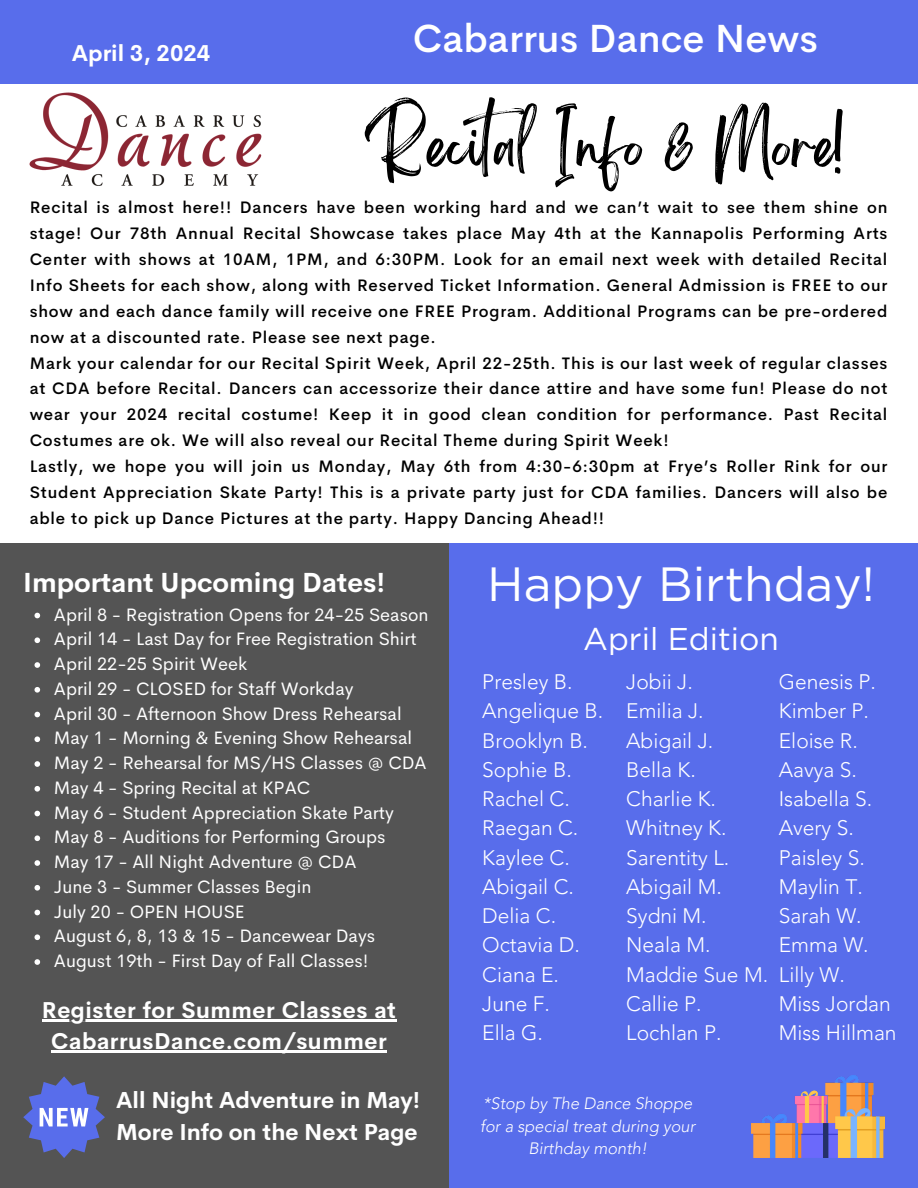
<style>
.page{position:relative;width:918px;height:1188px;background:#586deb}
.page>*{position:absolute;margin:0;border:0;box-sizing:border-box;transform-origin:0 0}
.t1{font:52.5px "Brightwall";color:#000}
.t2{font:48px "Gotham";color:#fff}
.t3{font:500 39px "Cerebri Sans";color:#fff}
.t4{font:31.5px "Gotham";color:#fff}
.t5{font:700 27px "Cerebri Sans";color:#fff}
.t6{font:700 22.65px/31.5px "Cerebri Sans";color:#fff}
.t7{font:700 22.5px/31.5px "Cerebri Sans";letter-spacing:.025em;color:#fff;text-align:center}
.t8{font:700 22.5px "Cerebri Sans";color:#fff}
.t9{font:300 21px/29.2px "Avenir LT Pro";color:#fff}
.t10{font:18px "Cerebri Sans";color:#fff}
.t11{font:500 16.5px/25.8px "Cerebri Sans";letter-spacing:.05em;color:#000}
.t12{font:italic 300 16.5px "Avenir LT Pro";color:#fff}
</style>
<div class="page">
<div style="left:0;top:542px;width:448px;height:646px;background:#545454"></div>
<div style="left:0;top:84px;width:918px;height:458px;background:#fff"></div>
<img style="left:30px;top:92px;width:231px;height:94px">
<svg style="left:23px;top:1076px;width:82px;height:82px"></svg>
<img style="left:752px;top:1076px;width:133px;height:82px">
<svg style="left:35px;top:613px;width:5px;height:5px"></svg>
<svg style="left:35px;top:637px;width:5px;height:6px"></svg>
<svg style="left:35px;top:662px;width:5px;height:6px"></svg>
<svg style="left:35px;top:687px;width:5px;height:6px"></svg>
<svg style="left:35px;top:712px;width:5px;height:5px"></svg>
<svg style="left:35px;top:736px;width:5px;height:6px"></svg>
<svg style="left:35px;top:761px;width:5px;height:6px"></svg>
<svg style="left:35px;top:786px;width:5px;height:6px"></svg>
<svg style="left:35px;top:811px;width:5px;height:5px"></svg>
<svg style="left:35px;top:835px;width:5px;height:6px"></svg>
<svg style="left:35px;top:860px;width:5px;height:6px"></svg>
<svg style="left:35px;top:885px;width:5px;height:6px"></svg>
<svg style="left:35px;top:910px;width:5px;height:5px"></svg>
<svg style="left:35px;top:934px;width:5px;height:6px"></svg>
<svg style="left:35px;top:959px;width:5px;height:6px"></svg>
<hr style="left:42px;top:1019px;width:355px;height:2px;background:#fff">
<hr style="left:51px;top:1050px;width:336px;height:3px;background:#fff">
<p class="t8" style="left:72px;top:38px;width:140px">April 3, 2024</p>
<p class="t3" style="left:413px;top:13px;width:407px">Cabarrus Dance News</p>
<h1 class="t1" style="left:365px;top:127px;width:482px">Recital Info &amp; More!</h1>
<h2 class="t11" style="left:30px;top:195px;width:859px">Recital is almost here!! Dancers have been working hard and we can’t wait to see them shine on stage! Our 78th Annual Recital Showcase takes place May 4th at the Kannapolis Performing Arts Center with shows at 10AM, 1PM, and 6:30PM. Look for an email next week with detailed Recital Info Sheets for each show, along with Reserved Ticket Information. General Admission is FREE to our show and each dance family will receive one FREE Program. Additional Programs can be pre-ordered now at a discounted rate. Please see next page.<br>Mark your calendar for our Recital Spirit Week, April 22-25th. This is our last week of regular classes at CDA before Recital. Dancers can accessorize their dance attire and have some fun! Please do not wear your 2024 recital costume! Keep it in good clean condition for performance. Past Recital Costumes are ok. We will also reveal our Recital Theme during Spirit Week!<br>Lastly, we hope you will join us Monday, May 6th from 4:30-6:30pm at Frye’s Roller Rink for our Student Appreciation Skate Party! This is a private party just for CDA families. Dancers will also be able to pick up Dance Pictures at the party. Happy Dancing Ahead!!</h2>
<h6 class="t5" style="left:23px;top:565px;width:363px">Important Upcoming Dates!</h6>
<h1 class="t10" style="left:54px;top:603px;width:376px">April 8 - Registration Opens for 24-25 Season</h1>
<h4 class="t10" style="left:54px;top:627px;width:364px">April 14 - Last Day for Free Registration Shirt</h4>
<p class="t10" style="left:54px;top:652px;width:195px">April 22-25 Spirit Week</p>
<h3 class="t10" style="left:54px;top:677px;width:301px">April 29 - CLOSED for Staff Workday</h3>
<p class="t10" style="left:54px;top:702px;width:349px">April 30 - Afternoon Show Dress Rehearsal</p>
<p class="t10" style="left:54px;top:726px;width:360px">May 1 - Morning &amp; Evening Show Rehearsal</p>
<p class="t10" style="left:54px;top:751px;width:374px">May 2 - Rehearsal for MS/HS Classes @ CDA</p>
<p class="t10" style="left:54px;top:776px;width:258px">May 4 - Spring Recital at KPAC</p>
<p class="t10" style="left:54px;top:801px;width:341px">May 6 - Student Appreciation Skate Party</p>
<p class="t10" style="left:54px;top:825px;width:333px">May 8 - Auditions for Performing Groups</p>
<p class="t10" style="left:54px;top:850px;width:304px">May 17 - All Night Adventure @ CDA</p>
<p class="t10" style="left:54px;top:875px;width:259px">June 3 - Summer Classes Begin</p>
<p class="t10" style="left:54px;top:900px;width:192px">July 20 - OPEN HOUSE</p>
<p class="t10" style="left:54px;top:924px;width:323px">August 6, 8, 13 &amp; 15 - Dancewear Days</p>
<p class="t10" style="left:54px;top:949px;width:316px">August 19th - First Day of Fall Classes!</p>
<h4 class="t7" style="left:42px;top:994px;width:356px">Register for Summer Classes at<br>CabarrusDance.com/summer</h4>
<p class="t6" style="left:116px;top:1085px;width:306px">All Night Adventure in May!<br>More Info on the Next Page</p>
<p class="t2" style="left:487px;top:555px;width:389px">Happy Birthday!</p>
<p class="t4" style="left:583px;top:620px;width:197px">April Edition</p>
<p class="t9" style="left:482px;top:669px;width:122px">Presley B.<br>Angelique B.<br>Brooklyn B.<br>Sophie B.<br>Rachel C.<br>Raegan C.<br>Kaylee C.<br>Abigail C.<br>Delia C.<br>Octavia D.<br>Ciana E.<br>June F.<br>Ella G.</p>
<h5 class="t9" style="left:626px;top:669px;width:143px">Jobii J.<br>Emilia J.<br>Abigail J.<br>Bella K.<br>Charlie K.<br>Whitney K.<br>Sarentity L.<br>Abigail M.<br>Sydni M.<br>Neala M.<br>Maddie Sue M.<br>Callie P.<br>Lochlan P.</h5>
<p class="t9" style="left:779px;top:669px;width:119px">Genesis P.<br>Kimber P.<br>Eloise R.<br>Aavya S.<br>Isabella S.<br>Avery S.<br>Paisley S.<br>Maylin T.<br>Sarah W.<br>Emma W.<br>Lilly W.<br>Miss Jordan<br>Miss Hillman</p>
<h5 class="t12" style="left:483px;top:1097px;width:210px">*Stop by The Dance Shoppe</h5>
<h5 class="t12" style="left:480px;top:1119px;width:217px">for a special treat during your</h5>
<p class="t12" style="left:528px;top:1142px;width:120px">Birthday month!</p>
</div>
